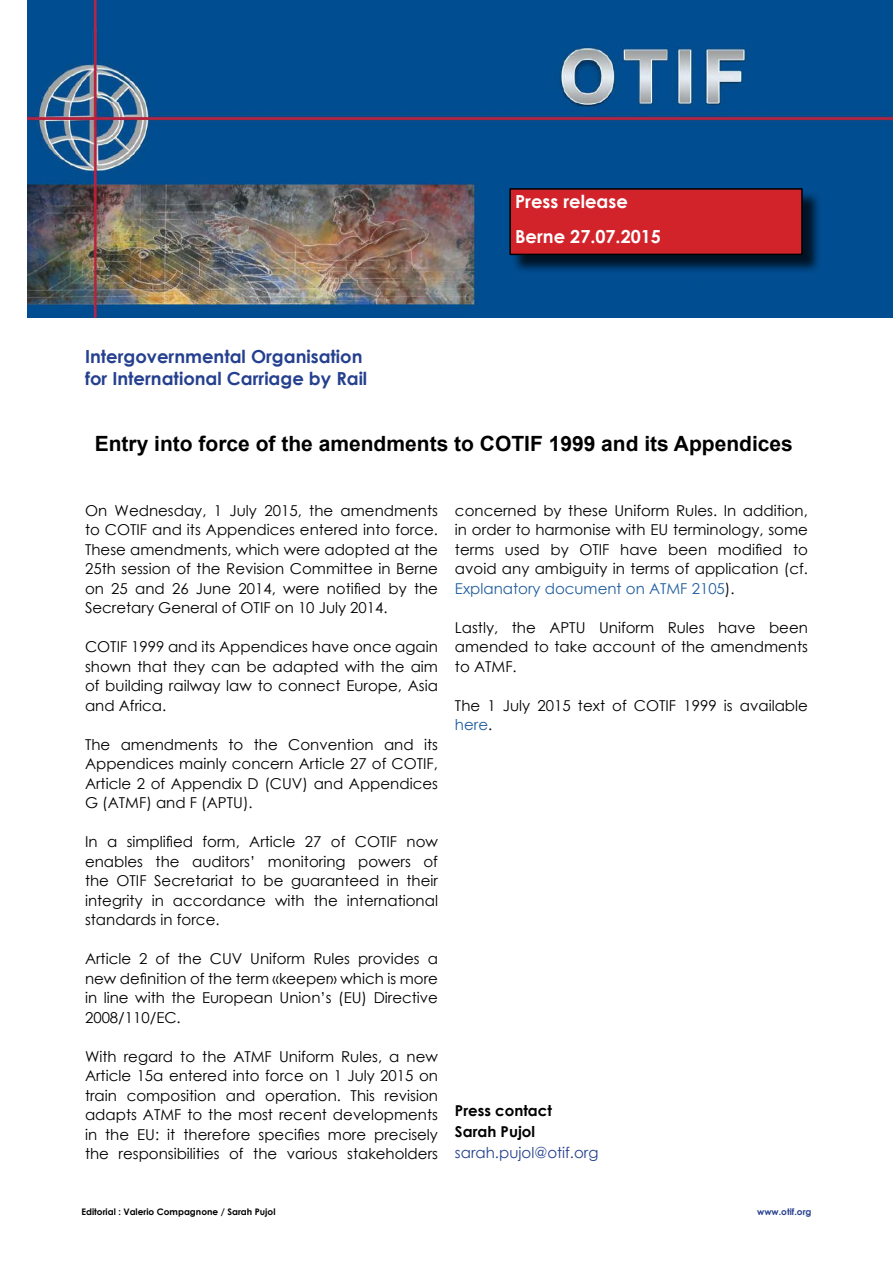
<style>
.page{position:relative;width:893px;height:1263px;background:#fff}
.page>*{position:absolute;margin:0;border:0;box-sizing:border-box;transform-origin:0 0}
.t1{font:700 21px "Arial";color:#000}
.t2{font:700 18px/21.6px "Century Gothic";color:#25408f}
.t3{font:700 18px/35.7px "Century Gothic";color:#fff}
.t4{font:15px/19.5px "Century Gothic";color:#000;text-align:justify}
.t5{font:700 15px/21px "Century Gothic";color:#000}
.t6{font:15px "Century Gothic";color:#25408f}
.t7{font:700 9px "Century Gothic";color:#000}
.t8{font:700 9px "Century Gothic";color:#25408f}
.s1{color:#215e9e}
</style>
<div class="page">
<img style="left:28px;top:0;width:865px;height:318px">
<div style="left:512px;top:190px;width:309px;height:84px;background:#000;opacity:.75"></div>
<svg style="left:509px;top:187px;width:294px;height:69px;background:#c02129"></svg>
<p class="t2" style="left:85px;top:345px;width:284px">Intergovernmental Organisation for International Carriage by Rail</p>
<p class="t3" style="left:515px;top:182px;width:147px">Press release<br>Berne 27.07.2015</p>
<h1 class="t1" style="left:95px;top:430px;width:700px">Entry into force of the amendments to COTIF 1999 and its Appendices</h1>
<p class="t4" style="left:85px;top:500px;width:354px">On Wednesday, 1 July 2015, the amendments to COTIF and its Appendices entered into force.<br>These amendments, which were adopted at the 25th session of the Revision Committee in Berne on 25 and 26 June 2014, were notified by the Secretary General of OTIF on 10 July 2014.</p>
<p class="t4" style="left:85px;top:637px;width:354px">COTIF 1999 and its Appendices have once again shown that they can be adapted with the aim of building railway law to connect Europe, Asia and Africa.</p>
<p class="t4" style="left:85px;top:734px;width:354px">The amendments to the Convention and its Appendices mainly concern Article 27 of COTIF, Article 2 of Appendix D (CUV) and Appendices G (ATMF) and F (APTU).</p>
<p class="t4" style="left:85px;top:832px;width:354px">In a simplified form, Article 27 of COTIF now enables the auditors’ monitoring powers of the OTIF Secretariat to be guaranteed in their integrity in accordance with the international standards in force.</p>
<p class="t4" style="left:85px;top:949px;width:354px">Article 2 of the CUV Uniform Rules provides a new definition of the term «keeper» which is more in line with the European Union’s (EU) Directive 2008/110/EC.</p>
<p class="t4" style="left:85px;top:1046px;width:354px">With regard to the ATMF Uniform Rules, a new Article 15a entered into force on 1 July 2015 on train composition and operation. This revision adapts ATMF to the most recent developments in the EU: it therefore specifies more precisely the responsibilities of the various stakeholders</p>
<p class="t4" style="left:455px;top:500px;width:354px">concerned by these Uniform Rules. In addition, in order to harmonise with EU terminology, some terms used by OTIF have been modified to avoid any ambiguity in terms of application (cf.<br><span class="s1">Explanatory document on ATMF 2105</span>).</p>
<p class="t4" style="left:455px;top:617px;width:354px">Lastly, the APTU Uniform Rules have been amended to take account of the amendments to ATMF.</p>
<p class="t4" style="left:455px;top:695px;width:354px">The 1 July 2015 text of COTIF 1999 is available <span class="s1">here</span>.</p>
<p class="t5" style="left:455px;top:1099px;width:98px">Press contact<br>Sarah Pujol</p>
<p class="t6" style="left:455px;top:1142px;width:145px">sarah.pujol@otif.org</p>
<p class="t7" style="left:81px;top:1204px;width:196px">Editorial : Valerio Compagnone / Sarah Pujol</p>
<p class="t8" style="left:757px;top:1204px;width:56px">www.otif.org</p>
</div>
